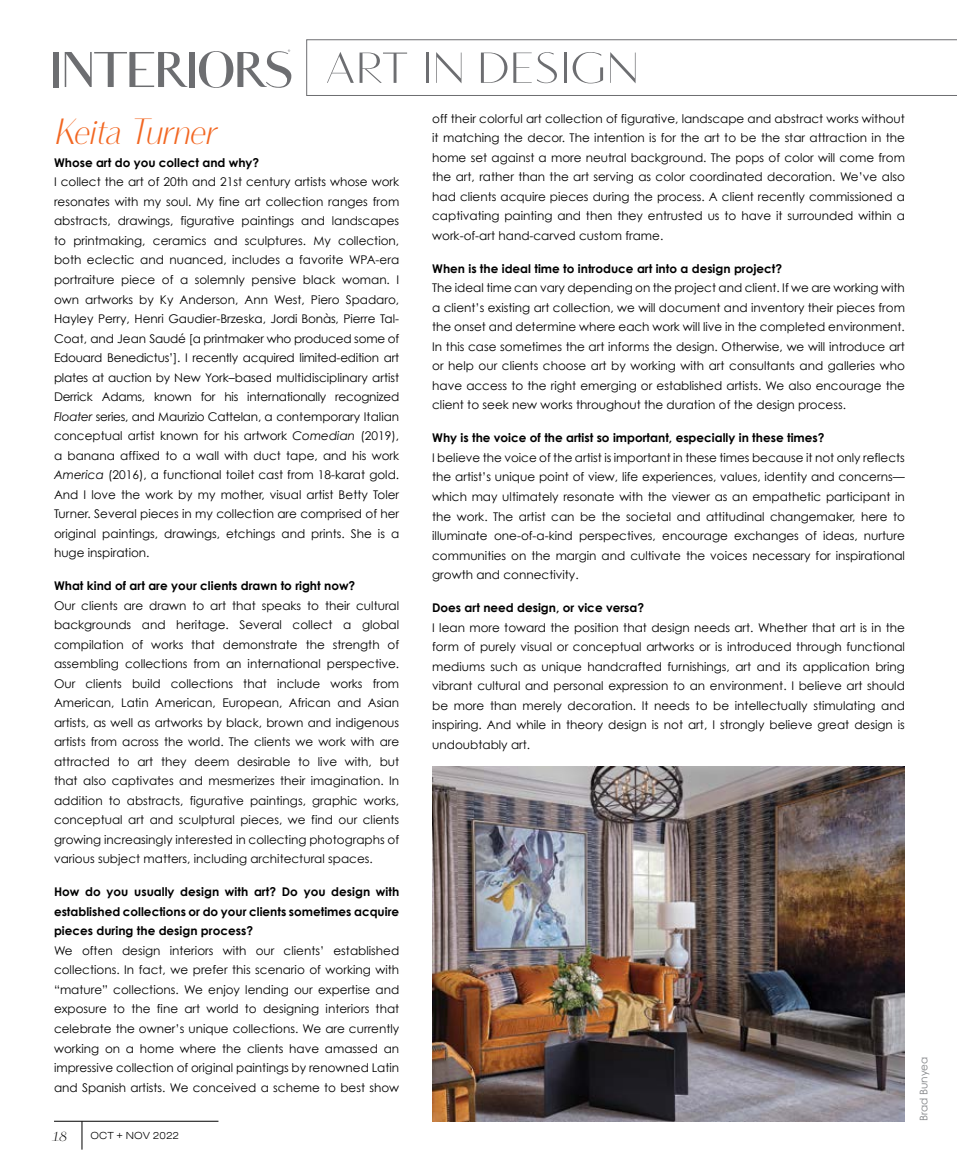
<style>
.page{position:relative;width:957px;height:1174px;background:#fff}
.page>*{position:absolute;margin:0;border:0;box-sizing:border-box;transform-origin:0 0}
.t1{font:italic 37.5px "Vanitas";color:#f26722;scale:.92 1}
.t2{font:italic 13.5px "Vanitas";color:#000}
.t3{font:12px/19.5px "Century Gothic";color:#000;text-align:justify}
.t4{font:700 12px/19.5px "Century Gothic";color:#000;text-align:justify}
.t5{font:10.5px "Nimbus Sans Becker T Lig Ext";letter-spacing:.01em;color:#000}
.t6{font:10.5px "Century Gothic";color:#808285}
.s1{font-style:italic}
</style>
<div class="page">
<img style="left:432px;top:766px;width:472px;height:355px">
<div style="left:53px;top:52px;width:5px;height:35px;background:#6d6e71"></div>
<div style="left:189px;top:52px;width:6px;height:35px;background:#6d6e71"></div>
<svg style="left:65px;top:52px;width:122px;height:35px"></svg>
<svg style="left:199px;top:49px;width:92px;height:39px"></svg>
<svg style="left:306px;top:39px;width:651px;height:57px"></svg>
<svg style="left:82px;top:1121px;width:1px;height:28px"></svg>
<hr style="left:54px;top:1120px;width:164px;height:1px;background:#000">
<h1 class="t1" style="left:54px;top:108px;width:187px">KeitaTurner</h1>
<p class="t4" style="left:54px;top:152px;width:207px">Whose art do you collect and why?</p>
<p class="t3" style="left:54px;top:172px;width:347px">I collect the art of 20th and 21st century artists whose work resonates with my soul. My fine art collection ranges from abstracts, drawings, figurative paintings and landscapes to printmaking, ceramics and sculptures. My collection, both eclectic and nuanced, includes a favorite WPA-era portraiture piece of a solemnly pensive black woman. I own artworks by Ky Anderson, Ann West, Piero Spadaro, Hayley Perry, Henri Gaudier-Brzeska, Jordi Bonàs, Pierre Tal-Coat, and Jean Saudé [a printmaker who produced some of Edouard Benedictus’]. I recently acquired limited-edition art plates at auction by New York–based multidisciplinary artist Derrick Adams, known for his internationally recognized <span class="s1">Floater</span> series, and Maurizio Cattelan, a contemporary Italian conceptual artist known for his artwork <span class="s1">Comedian</span> (2019), a banana affixed to a wall with duct tape, and his work <span class="s1">America</span> (2016), a functional toilet cast from 18-karat gold.<br>And I love the work by my mother, visual artist Betty Toler Turner. Several pieces in my collection are comprised of her original paintings, drawings, etchings and prints. She is a huge inspiration.</p>
<p class="t4" style="left:54px;top:575px;width:303px">What kind of art are your clients drawn to right now?</p>
<p class="t3" style="left:54px;top:595px;width:347px">Our clients are drawn to art that speaks to their cultural backgrounds and heritage. Several collect a global compilation of works that demonstrate the strength of assembling collections from an international perspective.<br>Our clients build collections that include works from American, Latin American, European, African and Asian artists, as well as artworks by black, brown and indigenous artists from across the world. The clients we work with are attracted to art they deem desirable to live with, but that also captivates and mesmerizes their imagination. In addition to abstracts, figurative paintings, graphic works, conceptual art and sculptural pieces, we find our clients growing increasingly interested in collecting photographs of various subject matters, including architectural spaces.</p>
<p class="t4" style="left:54px;top:881px;width:347px">How do you usually design with art? Do you design with established collections or do your clients sometimes acquire pieces during the design process?</p>
<p class="t3" style="left:54px;top:940px;width:347px">We often design interiors with our clients’ established collections. In fact, we prefer this scenario of working with “mature” collections. We enjoy lending our expertise and exposure to the fine art world to designing interiors that celebrate the owner’s unique collections. We are currently working on a home where the clients have amassed an impressive collection of original paintings by renowned Latin and Spanish artists. We conceived a scheme to best show</p>
<p class="t2" style="left:52px;top:1127px;width:19px">18</p>
<p class="t5" style="left:90px;top:1129px;width:90px">OCT + NOV 2022</p>
<p class="t3" style="left:432px;top:108px;width:474px">off their colorful art collection of figurative, landscape and abstract works without it matching the decor. The intention is for the art to be the star attraction in the home set against a more neutral background. The pops of color will come from the art, rather than the art serving as color coordinated decoration. We’ve also had clients acquire pieces during the process. A client recently commissioned a captivating painting and then they entrusted us to have it surrounded within a work-of-art hand-carved custom frame.</p>
<p class="t4" style="left:432px;top:258px;width:351px">When is the ideal time to introduce art into a design project?</p>
<p class="t3" style="left:432px;top:278px;width:474px">The ideal time can vary depending on the project and client. If we are working with a client’s existing art collection, we will document and inventory their pieces from the onset and determine where each work will live in the completed environment.<br>In this case sometimes the art informs the design. Otherwise, we will introduce art or help our clients choose art by working with art consultants and galleries who have access to the right emerging or established artists. We also encourage the client to seek new works throughout the duration of the design process.</p>
<p class="t4" style="left:432px;top:428px;width:394px">Why is the voice of the artist so important, especially in these times?</p>
<p class="t3" style="left:432px;top:447px;width:474px">I believe the voice of the artist is important in these times because it not only reflects the artist’s unique point of view, life experiences, values, identity and concerns— which may ultimately resonate with the viewer as an empathetic participant in the work. The artist can be the societal and attitudinal changemaker, here to illuminate one-of-a-kind perspectives, encourage exchanges of ideas, nurture communities on the margin and cultivate the voices necessary for inspirational growth and connectivity.</p>
<p class="t4" style="left:432px;top:597px;width:213px">Does art need design, or vice versa?</p>
<p class="t3" style="left:432px;top:617px;width:474px">I lean more toward the position that design needs art. Whether that art is in the form of purely visual or conceptual artworks or is introduced through functional mediums such as unique handcrafted furnishings, art and its application bring vibrant cultural and personal expression to an environment. I believe art should be more than merely decoration. It needs to be intellectually stimulating and inspiring. And while in theory design is not art, I strongly believe great design is undoubtably art.</p>
<p class="t6" style="left:917px;top:1121px;width:66px;rotate:-90deg">Brad Bunyea</p>
</div>
